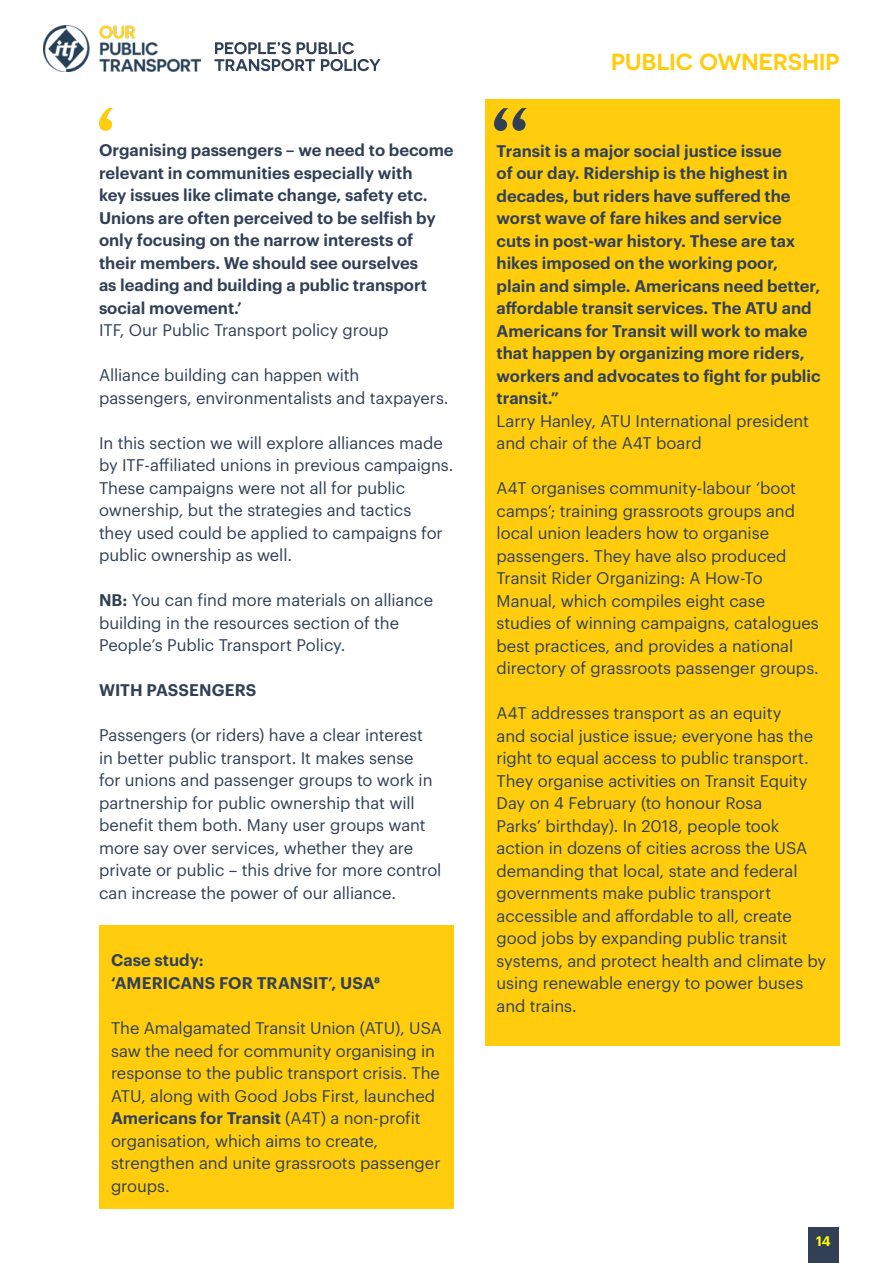
<style>
.page{position:relative;width:893px;height:1263px;background:#fff}
.page>*{position:absolute;margin:0;border:0;box-sizing:border-box;transform-origin:0 0}
.t1{font:600 23.25px "Novecentosanswide";letter-spacing:.005em;color:#ffcd0d}
.t2{font:16.5px/22.5px "Graphik";letter-spacing:-.005em;color:#314056}
.t3{font:600 16.5px/22.5px "Graphik";color:#314056}
.t4{font:600 13.5px "Graphik";color:#ff0}
.s1{font-weight:600}
</style>
<div class="page">
<div style="left:808px;top:1227px;width:31px;height:36px;background:#314056"></div>
<svg style="left:214px;top:42px;width:166px;height:29px"></svg>
<img style="left:43px;top:25px;width:158px;height:47px">
<div style="left:99px;top:925px;width:355px;height:284px;background:#ffcd0d"></div>
<svg style="left:99px;top:108px;width:15px;height:23px"></svg>
<div style="left:484px;top:99px;width:355px;height:946px;background:#ffcd0d"></div>
<svg style="left:494px;top:108px;width:33px;height:23px"></svg>
<p class="t3" style="left:99px;top:138px;width:356px">Organising passengers – we need to become relevant in communities especially with<br>key issues like climate change, safety etc.<br>Unions are often perceived to be selfish by only focusing on the narrow interests of their members. We should see ourselves<br>as leading and building a public transport social movement.’</p>
<p class="t2" style="left:99px;top:318px;width:291px">ITF, Our Public Transport policy group</p>
<p class="t2" style="left:99px;top:363px;width:351px">Alliance building can happen with passengers, environmentalists and taxpayers.</p>
<p class="t2" style="left:99px;top:430px;width:356px">In this section we will explore alliances made by ITF-affiliated unions in previous campaigns.<br>These campaigns were not all for public ownership, but the strategies and tactics<br>they used could be applied to campaigns for public ownership as well.</p>
<p class="t2" style="left:99px;top:588px;width:336px"><span class="s1">NB:</span> You can find more materials on alliance building in the resources section of the<br>People’s Public Transport Policy.</p>
<p class="t3" style="left:99px;top:678px;width:159px">WITH PASSENGERS</p>
<p class="t2" style="left:99px;top:723px;width:344px">Passengers (or riders) have a clear interest<br>in better public transport. It makes sense<br>for unions and passenger groups to work in partnership for public ownership that will benefit them both. Many user groups want more say over services, whether they are private or public – this drive for more control can increase the power of our alliance.</p>
<p class="t3" style="left:111px;top:948px;width:271px">Case study:<br>‘AMERICANS FOR TRANSIT’, USA8</p>
<p class="t2" style="left:111px;top:1015px;width:332px">The Amalgamated Transit Union (ATU), USA saw the need for community organising in response to the public transport crisis. The ATU, along with Good Jobs First, launched <span class="s1">Americans for Transit</span> (A4T) a non-profit organisation, which aims to create, strengthen and unite grassroots passenger groups.</p>
<h1 class="t1" style="left:611px;top:48px;width:230px">PUBLIC OWNERSHIP</h1>
<p class="t3" style="left:496px;top:138px;width:326px">Transit is a major social justice issue<br>of our day. Ridership is the highest in decades, but riders have suffered the worst wave of fare hikes and service<br>cuts in post-war history. These are tax hikes imposed on the working poor, plain and simple. Americans need better, affordable transit services. The ATU and Americans for Transit will work to make that happen by organizing more riders, workers and advocates to fight for public transit.”</p>
<p class="t2" style="left:496px;top:408px;width:314px">Larry Hanley, ATU International president and chair of the A4T board</p>
<p class="t2" style="left:496px;top:475px;width:324px">A4T organises community-labour ‘boot camps’; training grassroots groups and local union leaders how to organise passengers. They have also produced Transit Rider Organizing: A How-To Manual, which compiles eight case studies of winning campaigns, catalogues best practices, and provides a national directory of grassroots passenger groups.</p>
<p class="t2" style="left:496px;top:701px;width:331px">A4T addresses transport as an equity<br>and social justice issue; everyone has the right to equal access to public transport.<br>They organise activities on Transit Equity Day on 4 February (to honour Rosa<br>Parks’ birthday). In 2018, people took action in dozens of cities across the USA demanding that local, state and federal governments make public transport accessible and affordable to all, create good jobs by expanding public transit systems, and protect health and climate by using renewable energy to power buses and trains.</p>
<p class="t4" style="left:816px;top:1230px;width:16px">14</p>
</div>
